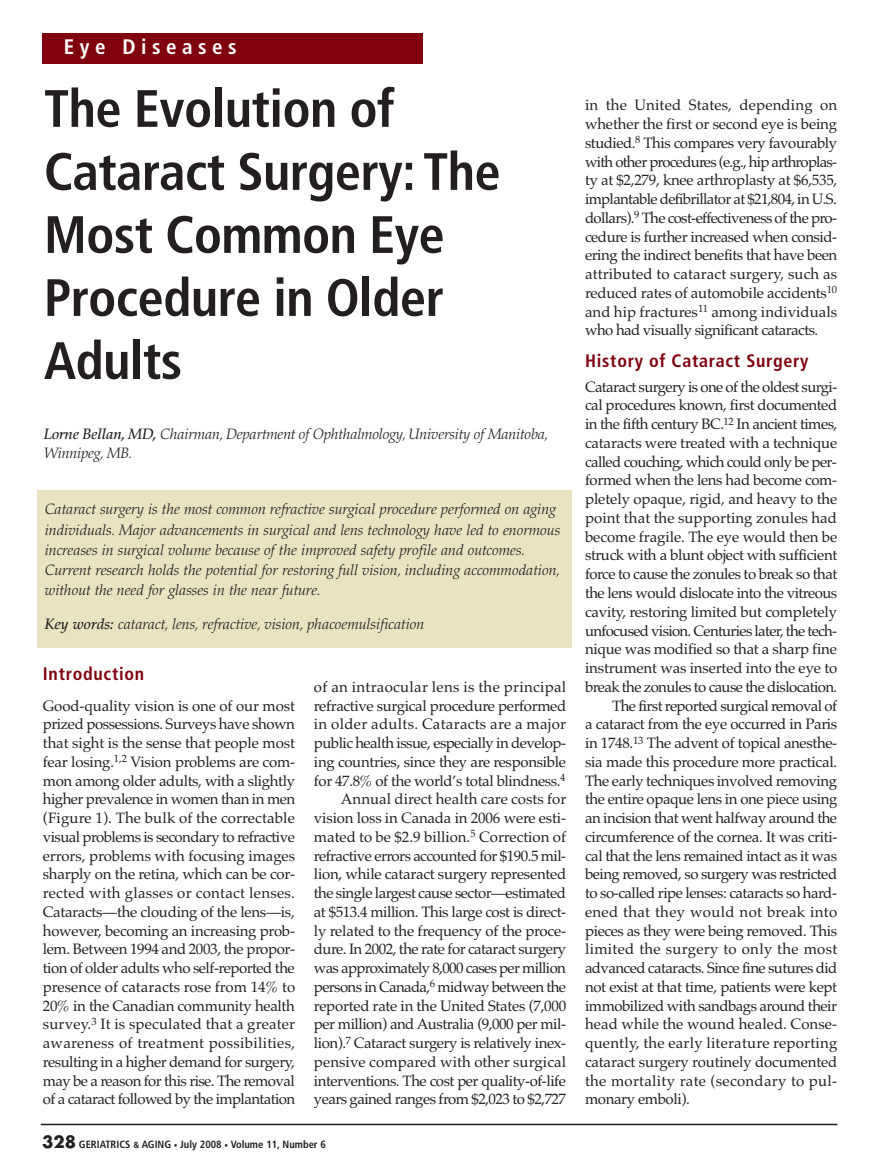
<style>
.page{position:relative;width:878px;height:1175px;background:#fff}
.page>*{position:absolute;margin:0;border:0;box-sizing:border-box;transform-origin:0 0}
.t1{font:700 condensed 52.5px/63px "Frutiger";letter-spacing:-.01em;color:#231f20}
.t2{font:700 condensed 21px "Frutiger";letter-spacing:.26em;color:#fff}
.t3{font:700 condensed 18px "Frutiger";letter-spacing:.04em;color:#7f020e}
.t4{font:15px/18.8px "Palatino";letter-spacing:-.025em;color:#231f20;text-align:justify}
.t5{font:italic 300 15px/20.2px "Palatino";color:#231f20}
.t6{font:15px "Palatino";letter-spacing:.02em;color:#231f20}
.t7{font:15px "Palatino";letter-spacing:-.005em;color:#231f20}
.t8{font:15px "Palatino";letter-spacing:.005em;color:#231f20}
.t9{font:15px "Palatino";letter-spacing:-.045em;color:#231f20}
.t10{font:15px "Palatino";letter-spacing:.015em;color:#231f20}
.t11{font:700 condensed 10.5px "Frutiger";color:#231f20}
.s1{font-weight:500}
.s2{font-family:"Futura";font-stretch:normal;font-size:16.5px}
.s3{font-size:9px}
.s4{font-size:7.5px}
</style>
<div class="page">
<hr style="left:41px;top:1123px;width:796px;height:2px;background:#231f20">
<div style="left:42px;top:33px;width:380px;height:31px;background:#7f020e"></div>
<div style="left:37px;top:490px;width:535px;height:157px;background:#e8e4c2"></div>
<h2 class="t2" style="left:64px;top:38px;width:174px">Eye Diseases</h2>
<h1 class="t1" style="left:44px;top:81px;width:458px">The Evolution of<br>Cataract Surgery: The<br>Most Common Eye<br>Procedure in Older<br>Adults</h1>
<p class="t5" style="left:44px;top:426px;width:506px;line-height:18.8px"><span class="s1">Lorne Bellan, MD,</span> Chairman, Department of Ophthalmology, University of Manitoba,<br>Winnipeg, MB.</p>
<p class="t5" style="left:45px;top:501px;width:517px">Cataract surgery is the most common refractive surgical procedure performed on aging individuals. Major advancements in surgical and lens technology have led to enormous increases in surgical volume because of the improved safety profile and outcomes.<br>Current research holds the potential for restoring full vision, including accommodation, without the need for glasses in the near future.</p>
<p class="t5" style="left:45px;top:615px;width:381px"><span class="s1">Key words:</span> cataract, lens, refractive, vision, phacoemulsification</p>
<p class="t3" style="left:43px;top:666px;width:103px">Introduction</p>
<p class="t4" style="left:43px;top:696px;width:254px">Good-quality vision is one of our most prized possessions. Surveys have shown that sight is the sense that people most fear losing.<sup>1,2</sup> Vision problems are com&shy;mon among older adults, with a slightly higher prevalence in women than in men (Figure 1). The bulk of the correctable visual problems is secondary to refractive errors, problems with focusing images sharply on the retina, which can be cor&shy;rected with glasses or contact lenses.<br>Cataracts—the clouding of the lens—is, however, becoming an increasing prob&shy;lem. Between 1994 and 2003, the propor&shy;tion of older adults who self-reported the presence of cataracts rose from 14% to 20% in the Canadian community health survey.<sup>3</sup> It is speculated that a greater awareness of treatment possibilities, resulting in a higher demand for surgery, may be a reason for this rise. The removal of a cataract followed by the implantation</p>
<p class="t4" style="left:314px;top:677px;width:254px;text-align:right">of an intraocular lens is the principal refractive surgical procedure performed in older adults. Cataracts are a major public health issue, especially in develop&shy;ing countries, since they are responsible for 47.8% of the world’s total blindness.<sup>4<br></sup>Annual direct health care costs for vision loss in Canada in 2006 were esti&shy;mated to be $2.9 billion.<sup>5</sup> Correction of refractive errors accounted for $190.5 mil&shy;lion, while cataract surgery represented the single largest cause sector—estimated at $513.4 million. This large cost is direct&shy;ly related to the frequency of the proce&shy;dure. In 2002, the rate for cataract surgery was approximately 8,000 cases per million persons in Canada,<sup>6</sup> midway between the reported rate in the United States (7,000 per million) and Australia (9,000 per mil&shy;lion).<sup>7</sup> Cataract surgery is relatively inex&shy;pensive compared with other surgical interventions. The cost per quality-of-life years gained ranges from $2,023 to $2,727</p>
<p class="t11" style="left:42px;top:1140px;width:285px"><span class="s2">328</span> GERIATRICS <span class="s3">&amp;</span> AGING <span class="s4">•</span> July 2008 <span class="s4">•</span> Volume 11, Number 6</p>
<p class="t4" style="left:585px;top:96px;width:254px">in the United States, depending on whether the first or second eye is being studied.<sup>8</sup> This compares very favourably with other procedures (e.g., hip arthroplas&shy;ty at $2,279, knee arthroplasty at $6,535, implantable defibrillator at $21,804, in U.S. dollars).<sup>9</sup> The cost-effectiveness of the pro&shy;cedure is further increased when consid&shy;ering the indirect benefits that have been attributed to cataract surgery, such as reduced rates of automobile accidents<sup>10 </sup>and hip fractures<sup>11</sup> among individuals who had visually significant cataracts.</p>
<p class="t3" style="left:585px;top:353px;width:225px">History of Cataract Surgery</p>
<p class="t4" style="left:585px;top:377px;width:254px">Cataract surgery is one of the oldest surgi-</p>
<p class="t4" style="left:585px;top:396px;width:254px">cal procedures known, first documented</p>
<p class="t4" style="left:585px;top:414px;width:254px">in the fifth century BC.<sup>12</sup> In ancient times,</p>
<p class="t4" style="left:585px;top:433px;width:254px">cataracts were treated with a technique</p>
<p class="t4" style="left:585px;top:452px;width:253px">called couching, which could only be per-</p>
<p class="t4" style="left:585px;top:471px;width:254px">formed when the lens had become com-</p>
<p class="t7" style="left:585px;top:490px;width:254px">pletely opaque, rigid, and heavy to the</p>
<p class="t8" style="left:585px;top:509px;width:253px">point that the supporting zonules had</p>
<p class="t7" style="left:585px;top:528px;width:254px">become fragile. The eye would then be</p>
<p class="t4" style="left:585px;top:546px;width:254px">struck with a blunt object with sufficient</p>
<p class="t4" style="left:585px;top:564px;width:254px">force to cause the zonules to break so that</p>
<p class="t4" style="left:585px;top:583px;width:254px">the lens would dislocate into the vitreous</p>
<p class="t4" style="left:585px;top:602px;width:253px">cavity, restoring limited but completely</p>
<p class="t9" style="left:585px;top:621px;width:254px">unfocused vision. Centuries later, the tech-</p>
<p class="t4" style="left:585px;top:639px;width:253px">nique was modified so that a sharp fine</p>
<p class="t4" style="left:585px;top:658px;width:254px">instrument was inserted into the eye to</p>
<p class="t4" style="left:585px;top:677px;width:254px">break the zonules to cause the dislocation.</p>
<p class="t4" style="left:612px;top:696px;width:227px">The first reported surgical removal of</p>
<p class="t4" style="left:585px;top:714px;width:254px">a cataract from the eye occurred in Paris</p>
<p class="t4" style="left:585px;top:733px;width:254px">in 1748.<sup>13</sup> The advent of topical anesthe-</p>
<p class="t4" style="left:585px;top:752px;width:254px">sia made this procedure more practical.</p>
<p class="t4" style="left:585px;top:771px;width:254px">The early techniques involved removing</p>
<p class="t4" style="left:585px;top:789px;width:254px">the entire opaque lens in one piece using</p>
<p class="t4" style="left:585px;top:808px;width:253px">an incision that went halfway around the</p>
<p class="t4" style="left:585px;top:827px;width:254px">circumference of the cornea. It was criti-</p>
<p class="t4" style="left:585px;top:846px;width:253px">cal that the lens remained intact as it was</p>
<p class="t4" style="left:585px;top:864px;width:253px">being removed, so surgery was restricted</p>
<p class="t4" style="left:585px;top:883px;width:253px">to so-called ripe lenses: cataracts so hard-</p>
<p class="t6" style="left:585px;top:903px;width:254px">ened that they would not break into</p>
<p class="t4" style="left:585px;top:921px;width:254px">pieces as they were being removed. This</p>
<p class="t6" style="left:585px;top:940px;width:254px">limited the surgery to only the most</p>
<p class="t4" style="left:585px;top:958px;width:254px">advanced cataracts. Since fine sutures did</p>
<p class="t4" style="left:585px;top:977px;width:254px">not exist at that time, patients were kept</p>
<p class="t4" style="left:585px;top:996px;width:253px">immobilized with sandbags around their</p>
<p class="t8" style="left:585px;top:1015px;width:253px">head while the wound healed. Conse-</p>
<p class="t10" style="left:585px;top:1034px;width:254px">quently, the early literature reporting</p>
<p class="t4" style="left:585px;top:1052px;width:254px">cataract surgery routinely documented</p>
<p class="t6" style="left:585px;top:1071px;width:254px">the mortality rate (secondary to pul-</p>
<p class="t4" style="left:585px;top:1089px;width:106px">monary emboli).</p>
</div>
